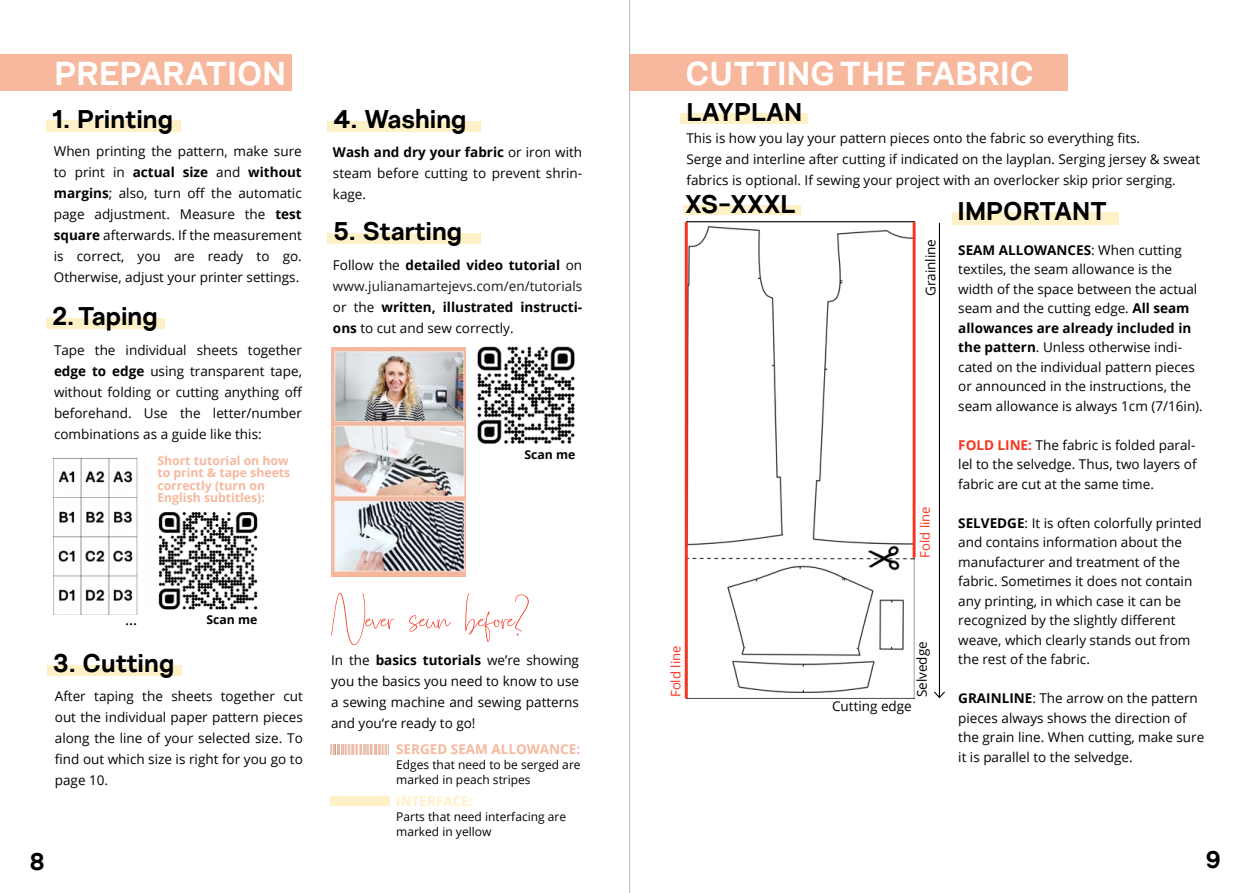
<style>
.page{position:relative;width:1259px;height:893px;background:#fff}
.page>*{position:absolute;margin:0;border:0;box-sizing:border-box;transform-origin:0 0}
.t1{font:60px "Cellina";color:#f9331e}
.t2{font:700 33px "Nurom";color:#fff}
.t3{font:700 25.5px "Nurom";color:#000}
.t4{font:700 24px "Nurom";color:#000}
.t5{font:18px "Minion Pro";color:#000}
.t6{font:13.5px/21px "Open Sans";color:#020203;text-align:justify}
.t7{font:700 13.5px/21px "Open Sans";color:#020203;text-align:justify}
.t8{font:13.5px "Open Sans";color:#000}
.t9{font:700 13.5px "Open Sans";color:#f7b89e}
.t10{font:700 13.5px "Open Sans";color:#fff0c7}
.t11{font:13.05px "Open Sans";color:#f9331e}
.t12{font:700 12.3px/12.3px "Open Sans";color:#f7b89e}
.t13{font:700 12.3px "Open Sans";color:#020203}
.t14{font:12px/15px "Open Sans";color:#000}
.s1{font-weight:700}
.s2{font-weight:400}
.s3{font-weight:400;color:#1a1a18}
.s4{font-weight:700;color:#f9331e}
</style>
<div class="page">
<div style="left:683px;top:205px;width:118px;height:10px;background:#fef0c7"></div>
<div style="left:0;top:54px;width:292px;height:37px;background:#f7b89e"></div>
<div style="left:46px;top:121px;width:135px;height:11px;background:#fef0c7"></div>
<div style="left:47px;top:665px;width:135px;height:10px;background:#fef0c7"></div>
<img style="left:477px;top:346px;width:98px;height:98px">
<div style="left:328px;top:121px;width:153px;height:11px;background:#fef0c7"></div>
<img style="left:332px;top:347px;width:133px;height:230px">
<div style="left:328px;top:233px;width:153px;height:11px;background:#fef0c7"></div>
<div style="left:629px;top:55px;width:439px;height:36px;background:#f7b89e"></div>
<div style="left:680px;top:113px;width:127px;height:11px;background:#fef0c7"></div>
<img style="left:54px;top:458px;width:84px;height:157px">
<div style="left:47px;top:318px;width:118px;height:11px;background:#fef0c7"></div>
<img style="left:158px;top:512px;width:100px;height:98px">
<div style="left:952px;top:213px;width:166px;height:12px;background:#fef0c7"></div>
<img style="left:330px;top:744px;width:58px;height:10px">
<div style="left:330px;top:796px;width:59px;height:10px;background:#fff0c7"></div>
<hr style="left:895px;top:221px;width:1px;height:284px;background:#000">
<hr style="left:629px;top:0;width:1px;height:893px;background:#b9b9ba">
<img style="left:687px;top:222px;width:227px;height:476px">
<hr style="left:685px;top:222px;width:2px;height:476px;background:#f9331e">
<hr style="left:912px;top:222px;width:3px;height:336px;background:#f9331e">
<hr style="left:939px;top:223px;width:1px;height:474px;background:#000">
<svg style="left:934px;top:690px;width:11px;height:9px"></svg>
<h2 class="t2" style="left:54px;top:52px;width:233px">PREPARATION</h2>
<h3 class="t3" style="left:52px;top:103px;width:122px">1. Printing</h3>
<p class="t6" style="left:54px;top:140px;width:249px">When printing the pattern, make sure to print in <span class="s1">actual size</span> and <span class="s1">without margins</span>; also, turn off the automatic page adjustment. Measure the <span class="s1">test square</span> afterwards. If the measurement is correct, you are ready to go.<br>Otherwise, adjust your printer settings.</p>
<h3 class="t3" style="left:53px;top:300px;width:107px">2. Taping</h3>
<p class="t6" style="left:54px;top:339px;width:250px">Tape the individual sheets together <span class="s1">edge to edge</span> using transparent tape, without folding or cutting anything off beforehand. Use the letter/number combinations as a guide like this:</p>
<p class="t12" style="left:157px;top:454px;width:134px">Short tutorial on how to print &amp; tape sheets correctly (turn on<br>English subtitles):</p>
<h3 class="t3" style="left:333px;top:103px;width:135px">4. Washing</h3>
<p class="t6" style="left:333px;top:142px;width:251px"><span class="s1">Wash and dry your fabric</span> or iron with steam before cutting to prevent shrin&shy;kage.</p>
<h3 class="t3" style="left:333px;top:215px;width:130px">5. Starting</h3>
<p class="t7" style="left:333px;top:254px;width:251px"><span class="s2">Follow the</span> detailed video tutorial <span class="s2">on </span><span class="s3">www.julianamartejevs.com/en/tutorials </span><span class="s2">or the</span> written, illustrated instructi&shy;ons <span class="s2">to cut and sew correctly.</span></p>
<p class="t13" style="left:524px;top:446px;width:52px">Scan me</p>
<h3 class="t5" style="left:125px;top:608px;width:14px">...</h3>
<p class="t13" style="left:206px;top:611px;width:52px">Scan me</p>
<h1 class="t1" style="left:331px;top:590px;width:199px">Never sewn before?</h1>
<h3 class="t3" style="left:53px;top:647px;width:123px">3. Cutting</h3>
<p class="t6" style="left:331px;top:649px;width:249px">In the <span class="s1">basics tutorials</span> we’re showing you the basics you need to know to use a sewing machine and sewing patterns and you‘re ready to go!</p>
<p class="t6" style="left:55px;top:685px;width:249px">After taping the sheets together cut out the individual paper pattern pieces along the line of your selected size. To find out which size is right for you go to page 10.</p>
<p class="t9" style="left:396px;top:740px;width:185px">SERGED SEAM ALLOWANCE:</p>
<p class="t14" style="left:396px;top:757px;width:186px">Edges that need to be serged are marked in peach stripes</p>
<p class="t10" style="left:396px;top:792px;width:78px">INTERFACE:</p>
<p class="t14" style="left:396px;top:809px;width:171px">Parts that need interfacing are marked in yellow</p>
<h2 class="t2" style="left:685px;top:53px;width:350px">CUTTING THE FABRIC</h2>
<h3 class="t3" style="left:686px;top:96px;width:118px">LAYPLAN</h3>
<p class="t6" style="left:686px;top:127px;width:515px;text-align:left">This is how you lay your pattern pieces onto the fabric so everything fits.<br>Serge and interline after cutting if indicated on the layplan. Serging jersey &amp; sweat fabrics is optional. If sewing your project with an overlocker skip prior serging.</p>
<h3 class="t3" style="left:685px;top:188px;width:112px">XS-XXXL</h3>
<p class="t11" style="left:667px;top:697px;width:53px;rotate:-90deg">Fold line</p>
<p class="t8" style="left:921px;top:296px;width:59px;rotate:-90deg">Grainline</p>
<p class="t11" style="left:916px;top:558px;width:53px;rotate:-90deg">Fold line</p>
<p class="t8" style="left:913px;top:697px;width:57px;rotate:-90deg">Selvedge</p>
<p class="t8" style="left:832px;top:697px;width:81px">Cutting edge</p>
<h3 class="t3" style="left:957px;top:195px;width:151px">IMPORTANT</h3>
<p class="t6" style="left:958px;top:240px;width:246px;line-height:19.5px;text-align:left"><span class="s1">SEAM ALLOWANCES</span>: When cutting textiles, the seam allowance is the width of the space between the actual seam and the cutting edge. <span class="s1">All seam allowances are already included in the pattern</span>. Unless otherwise indi&shy;cated on the individual pattern pieces or announced in the instructions, the seam allowance is always 1cm (7/16in).</p>
<p class="t6" style="left:958px;top:435px;width:240px;line-height:19.5px"><span class="s4">FOLD LINE:</span> The fabric is folded paral&shy;lel to the selvedge. Thus, two layers of fabric are cut at the same time.</p>
<p class="t6" style="left:958px;top:513px;width:245px;line-height:19.5px;text-align:left"><span class="s1">SELVEDGE</span>: It is often colorfully printed and contains information about the manufacturer and treatment of the fabric. Sometimes it does not contain any printing, in which case it can be recognized by the slightly different weave, which clearly stands out from the rest of the fabric.</p>
<p class="t6" style="left:958px;top:688px;width:247px;line-height:19.5px;text-align:left"><span class="s1">GRAINLINE</span>: The arrow on the pattern pieces always shows the direction of the grain line. When cutting, make sure it is parallel to the selvedge.</p>
<h3 class="t4" style="left:30px;top:846px;width:16px">8</h3>
<h3 class="t4" style="left:1205px;top:845px;width:16px">9</h3>
</div>
